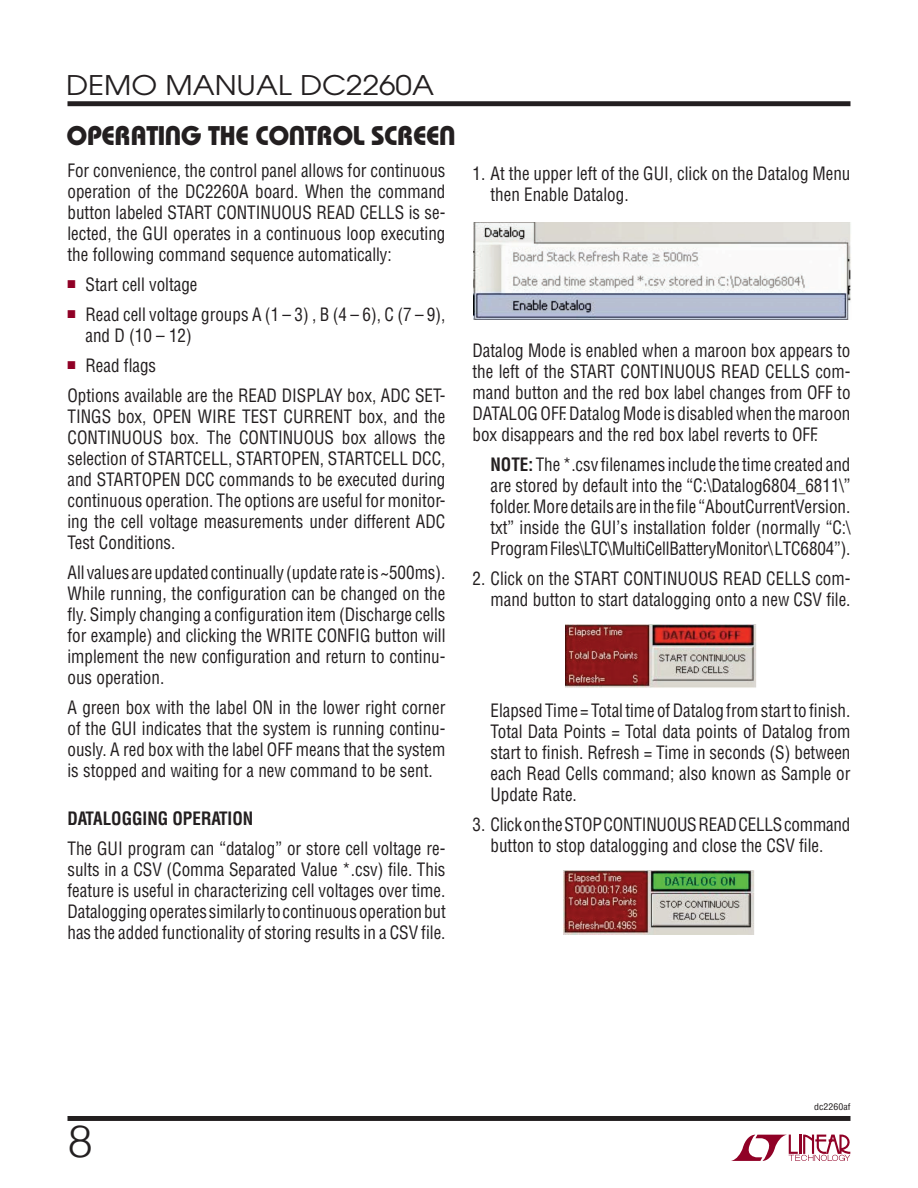
<style>
.page{position:relative;width:918px;height:1188px;background:#fff}
.page>*{position:absolute;margin:0;border:0;box-sizing:border-box;transform-origin:0 0}
.t1{font:300 45px "Helvetica";color:#231f20}
.t2{font:27px "Linear Bauhaus";letter-spacing:-.02em;color:#231f20}
.t3{font:27px "Avant Garde";color:#231f20;scale:1.1 1}
.t4{font:18px/21px "Linear Helv Cond";color:#231f20;text-align:justify;scale:.95 1}
.t5{font:700 18px "Linear Helv Cond";color:#231f20;scale:.95 1}
.t6{font:9px "Linear Helv Cond";color:#231f20;scale:1.1 1}
.s1{font-weight:700}
</style>
<div class="page">
<svg style="left:731px;top:1135px;width:119px;height:26px"></svg>
<div style="left:68px;top:101px;width:782px;height:5px;background:#231f20"></div>
<div style="left:68px;top:1116px;width:782px;height:5px;background:#231f20"></div>
<img style="left:473px;top:222px;width:378px;height:98px">
<img style="left:566px;top:624px;width:190px;height:64px">
<img style="left:564px;top:870px;width:190px;height:65px">
<h2 class="t3" style="left:66px;top:69px;width:336px">DEMO MANUAL DC2260A</h2>
<h2 class="t2" style="left:67px;top:119px;width:390px">OPERATING THE CONTROL SCREEN</h2>
<p class="t4" style="left:68px;top:160px;width:399px">For convenience, the control panel allows for continuous operation of the DC2260A board. When the command button labeled START CONTINUOUS READ CELLS is se&shy;lected, the GUI operates in a continuous loop executing the following command sequence automatically:</p>
<p class="t4" style="left:68px;top:274px;width:138px"><sup>■</sup> Start cell voltage</p>
<p class="t4" style="left:86px;top:304px;width:380px;text-indent:-18px"><sup>■</sup> Read cell voltage groups A (1 – 3) , B (4 – 6), C (7 – 9), and D (10 – 12)</p>
<p class="t4" style="left:68px;top:350px;width:399px;line-height:30px"><sup>■</sup> Read flags<br>Options available are the READ DISPLAY box, ADC SET-</p>
<p class="t4" style="left:68px;top:406px;width:399px">TINGS box, OPEN WIRE TEST CURRENT box, and the CONTINUOUS box. The CONTINUOUS box allows the selection of STARTCELL, STARTOPEN, STARTCELL DCC, and STARTOPEN DCC commands to be executed during continuous operation. The options are useful for monitor&shy;ing the cell voltage measurements under different ADC Test Conditions.</p>
<p class="t4" style="left:68px;top:562px;width:399px">All values are updated continually (update rate is ~500ms).<br>While running, the configuration can be changed on the fly. Simply changing a configuration item (Discharge cells for example) and clicking the WRITE CONFIG button will implement the new configuration and return to continu&shy;ous operation.</p>
<p class="t4" style="left:68px;top:697px;width:399px">A green box with the label ON in the lower right corner of the GUI indicates that the system is running continu&shy;ously. A red box with the label OFF means that the system is stopped and waiting for a new command to be sent.</p>
<p class="t5" style="left:68px;top:807px;width:197px">DATALOGGING OPERATION</p>
<p class="t4" style="left:68px;top:838px;width:400px">The GUI program can “datalog” or store cell voltage re&shy;sults in a CSV (Comma Separated Value *.csv) file. This feature is useful in characterizing cell voltages over time.<br>Datalogging operates similarly to continuous operation but has the added functionality of storing results in a CSV file.</p>
<p class="t4" style="left:490px;top:163px;width:380px;text-indent:-18px">1. At the upper left of the GUI, click on the Datalog Menu then Enable Datalog.</p>
<p class="t4" style="left:472px;top:340px;width:399px">Datalog Mode is enabled when a maroon box appears to the left of the START CONTINUOUS READ CELLS com&shy;mand button and the red box label changes from OFF to DATALOG OFF. Datalog Mode is disabled when the maroon box disappears and the red box label reverts to OFF.</p>
<p class="t4" style="left:490px;top:454px;width:380px"><span class="s1">NOTE:</span> The *.csv filenames include the time created and are stored by default into the “C:\Datalog6804_6811\” folder. More details are in the file “AboutCurrentVersion. txt” inside the GUI’s installation folder (normally “C:\ Program Files\LTC\MultiCellBatteryMonitor\LTC6804”).</p>
<p class="t4" style="left:472px;top:568px;width:399px;text-align:right">2. Click on the START CONTINUOUS READ CELLS com&shy;mand button to start datalogging onto a new CSV file.</p>
<p class="t4" style="left:490px;top:700px;width:380px">Elapsed Time = Total time of Datalog from start to finish.<br>Total Data Points = Total data points of Datalog from start to finish. Refresh = Time in seconds (S) between each Read Cells command; also known as Sample or Update Rate.</p>
<p class="t4" style="left:472px;top:814px;width:399px;text-align:center">3. Click on the STOP CONTINUOUS READ CELLS command button to stop datalogging and close the CSV file.</p>
<h1 class="t1" style="left:68px;top:1103px;width:27px">8</h1>
<p class="t6" style="left:814px;top:1102px;width:34px">dc2260af</p>
</div>
